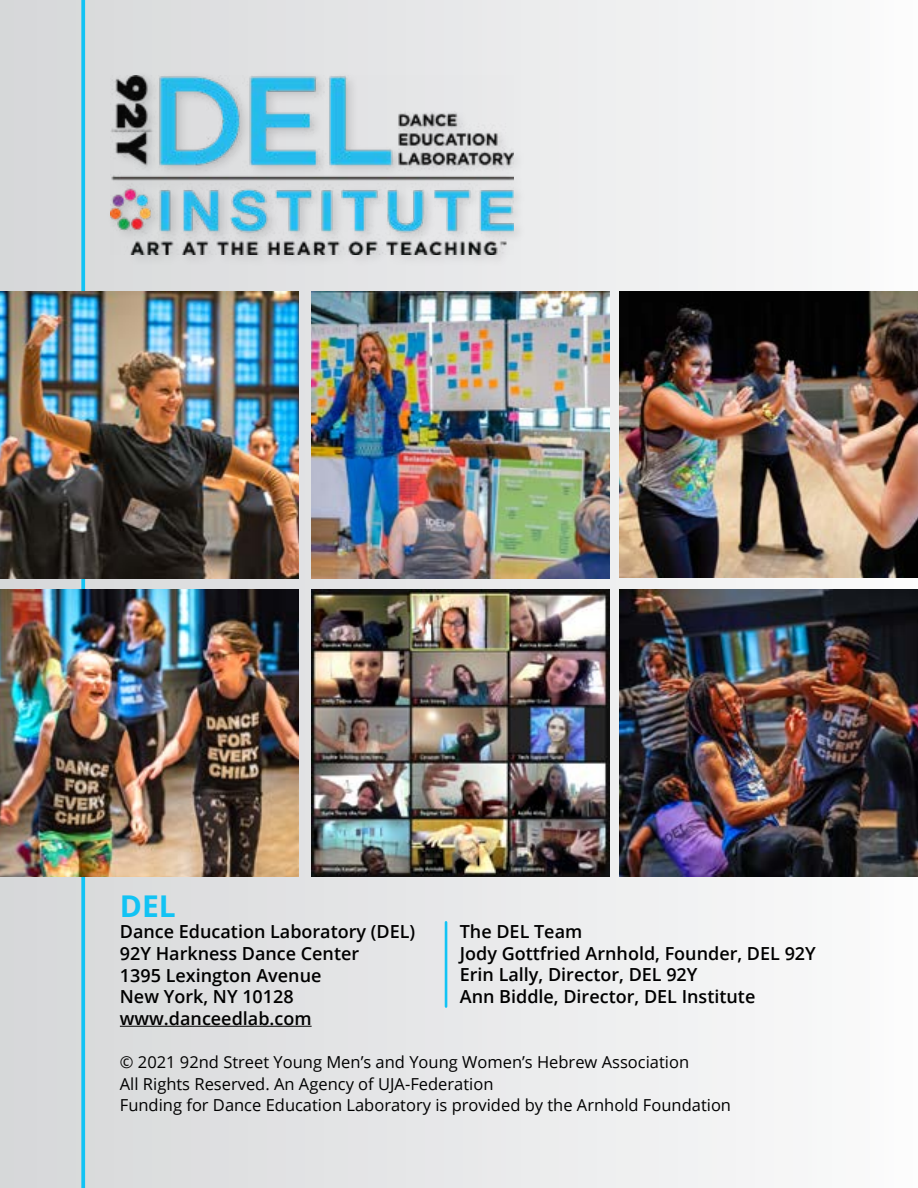
<style>
.page{position:relative;width:918px;height:1188px;background:#fff}
.page>*{position:absolute;margin:0;border:0;box-sizing:border-box;transform-origin:0 0}
.t1{font:700 30px "Open Sans";color:#12c3f4}
.t2{font:600 18px/21.6px "Open Sans";color:#000}
.t3{font:16.5px/21.6px "Open Sans";color:#000}
</style>
<div class="page">
<div style="left:0;top:0;width:918px;height:1188px;background:linear-gradient(to right,#d5d7d8,#fbfbfc)"></div>
<svg style="left:81px;top:0;width:4px;height:1188px;background:#23c4f1"></svg>
<img style="left:312px;top:590px;width:298px;height:287px">
<div style="left:106px;top:70px;width:421px;height:198px;background:#e0e1e2"></div>
<img style="left:111px;top:75px;width:402px;height:179px">
<img style="left:0;top:590px;width:299px;height:287px">
<img style="left:619px;top:590px;width:299px;height:287px">
<img style="left:311px;top:292px;width:299px;height:287px">
<img style="left:0;top:292px;width:299px;height:287px">
<img style="left:619px;top:292px;width:299px;height:286px">
<hr style="left:120px;top:1026px;width:192px;height:1px;background:#000">
<hr style="left:445px;top:922px;width:2px;height:85px;background:#12c3f4">
<h1 class="t1" style="left:120px;top:885px;width:57px">DEL</h1>
<p class="t2" style="left:120px;top:921px;width:297px">Dance Education Laboratory (DEL)<br>92Y Harkness Dance Center<br>1395 Lexington Avenue<br>New York, NY 10128 www.danceedlab.com</p>
<p class="t3" style="left:120px;top:1051px;width:613px">© 2021 92nd Street Young Men’s and Young Women’s Hebrew Association<br>All Rights Reserved. An Agency of UJA-Federation<br>Funding for Dance Education Laboratory is provided by the Arnhold Foundation</p>
<p class="t2" style="left:460px;top:921px;width:358px">The DEL Team<br>Jody Gottfried Arnhold, Founder, DEL 92Y<br>Erin Lally, Director, DEL 92Y<br>Ann Biddle, Director, DEL Institute</p>
</div>
